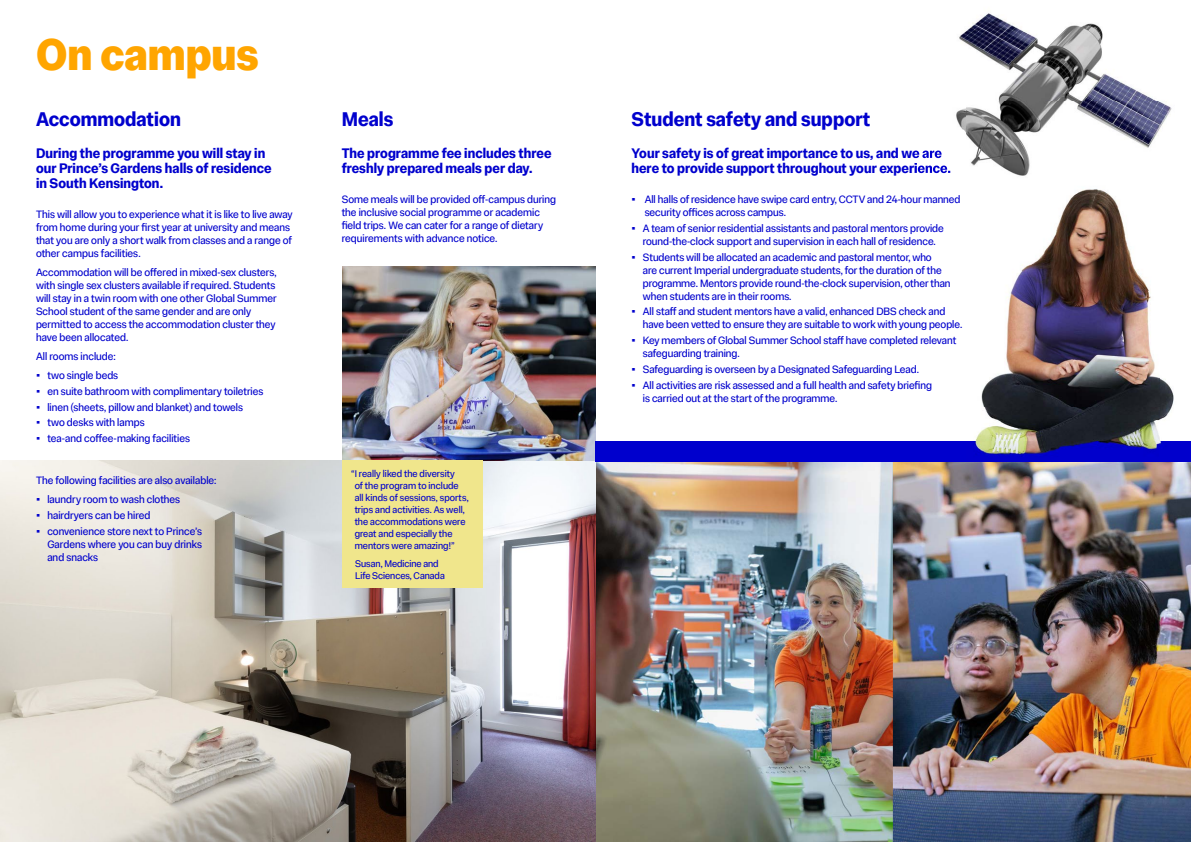
<style>
.page{position:relative;width:1191px;height:842px;background:#fff}
.page>*{position:absolute;margin:0;border:0;box-sizing:border-box;transform-origin:0 0}
.t1{font:700 45px "Imperial Sans Display";color:#ffa500}
.t2{font:600 20px "Imperial Sans Display";color:#0000cd}
.t3{font:600 14px/15px "Imperial Sans Display";letter-spacing:.005em;color:#0000cd}
.t4{font:11px/13px "Imperial Sans Display";color:#0000cd}
.t5{font:10px/12px "Imperial Sans Display";letter-spacing:.005em;color:#0000cd}
</style>
<div class="page">
<img style="left:0;top:461px;width:1191px;height:381px">
<img style="left:342px;top:266px;width:253px;height:195px">
<div style="left:342px;top:461px;width:141px;height:127px;background:#f0e68c"></div>
<img style="left:956px;top:13px;width:204px;height:117px">
<img style="left:915px;top:150px;width:27px;height:9px">
<img style="left:915px;top:163px;width:35px;height:11px">
<div style="left:595px;top:442px;width:596px;height:20px;background:#0000cd"></div>
<img style="left:1159px;top:377px;width:32px;height:65px">
<img style="left:966px;top:195px;width:193px;height:247px">
<img style="left:966px;top:442px;width:225px;height:21px">
<img style="left:966px;top:102px;width:206px;height:93px">
<h1 class="t1" style="left:36px;top:20px;width:224px">On campus</h1>
<h2 class="t2" style="left:36px;top:105px;width:146px">Accommodation</h2>
<h2 class="t2" style="left:342px;top:105px;width:53px">Meals</h2>
<h2 class="t2" style="left:631px;top:105px;width:240px">Student safety and support</h2>
<p class="t3" style="left:631px;top:145px;width:321px">Your safety is of great importance to us, and we are here to provide support throughout your experience.</p>
<p class="t4" style="left:644px;top:192px;width:317px;text-indent:-13px">• All halls of residence have swipe card entry, CCTV and 24-hour manned security offices across campus.</p>
<p class="t4" style="left:631px;top:221px;width:314px;text-align:center">• A team of senior residential assistants and pastoral mentors provide round-the-clock support and supervision in each hall of residence.</p>
<p class="t4" style="left:643px;top:250px;width:309px;text-indent:-11px">• Students will be allocated an academic and pastoral mentor, who<br>are current Imperial undergraduate students, for the duration of the programme. Mentors provide round-the-clock supervision, other than when students are in their rooms.</p>
<p class="t4" style="left:643px;top:305px;width:321px;text-indent:-11px">• All staff and student mentors have a valid, enhanced DBS check and have been vetted to ensure they are suitable to work with young people.</p>
<p class="t4" style="left:643px;top:333px;width:315px;text-indent:-11px">• Key members of Global Summer School staff have completed relevant safeguarding training.</p>
<p class="t4" style="left:631px;top:362px;width:289px">• Safeguarding is overseen by a Designated Safeguarding Lead.</p>
<p class="t4" style="left:643px;top:378px;width:291px;text-indent:-11px">• All activities are risk assessed and a full health and safety briefing is carried out at the start of the programme.</p>
<p class="t3" style="left:342px;top:145px;width:211px">The programme fee includes three freshly prepared meals per day.</p>
<p class="t4" style="left:342px;top:192px;width:216px">Some meals will be provided off-campus during the inclusive social programme or academic field trips. We can cater for a range of dietary requirements with advance notice.</p>
<p class="t3" style="left:36px;top:145px;width:237px">During the programme you will stay in our Prince’s Gardens halls of residence in South Kensington.</p>
<p class="t4" style="left:36px;top:207px;width:258px">This will allow you to experience what it is like to live away from home during your first year at university and means that you are only a short walk from classes and a range of other campus facilities.</p>
<p class="t4" style="left:36px;top:265px;width:242px">Accommodation will be offered in mixed-sex clusters, with single sex clusters available if required. Students will stay in a twin room with one other Global Summer School student of the same gender and are only permitted to access the accommodation cluster they have been allocated.</p>
<p class="t4" style="left:36px;top:349px;width:81px">All rooms include:</p>
<p class="t4" style="left:36px;top:368px;width:84px">• two single beds</p>
<p class="t4" style="left:36px;top:384px;width:229px">• en suite bathroom with complimentary toiletries</p>
<p class="t4" style="left:36px;top:400px;width:208px">• linen (sheets, pillow and blanket) and towels</p>
<p class="t4" style="left:36px;top:415px;width:110px">• two desks with lamps</p>
<p class="t4" style="left:36px;top:431px;width:155px">• tea-and coffee-making facilities</p>
<p class="t4" style="left:36px;top:473px;width:182px">The following facilities are also available:</p>
<p class="t4" style="left:36px;top:492px;width:146px">• laundry room to wash clothes</p>
<p class="t4" style="left:36px;top:508px;width:116px">• hairdryers can be hired</p>
<p class="t4" style="left:47px;top:524px;width:156px;text-align:justify;text-indent:-11px">• convenience store next to Prince’s Gardens where you can buy drinks and snacks</p>
<p class="t5" style="left:355px;top:467px;width:115px;text-indent:-4px">“I really liked the diversity<br>of the program to include all kinds of sessions, sports, trips and activities. As well, the accommodations were great and especially the mentors were amazing!”</p>
<p class="t5" style="left:355px;top:557px;width:91px">Susan, Medicine and<br>Life Sciences, Canada</p>
</div>
